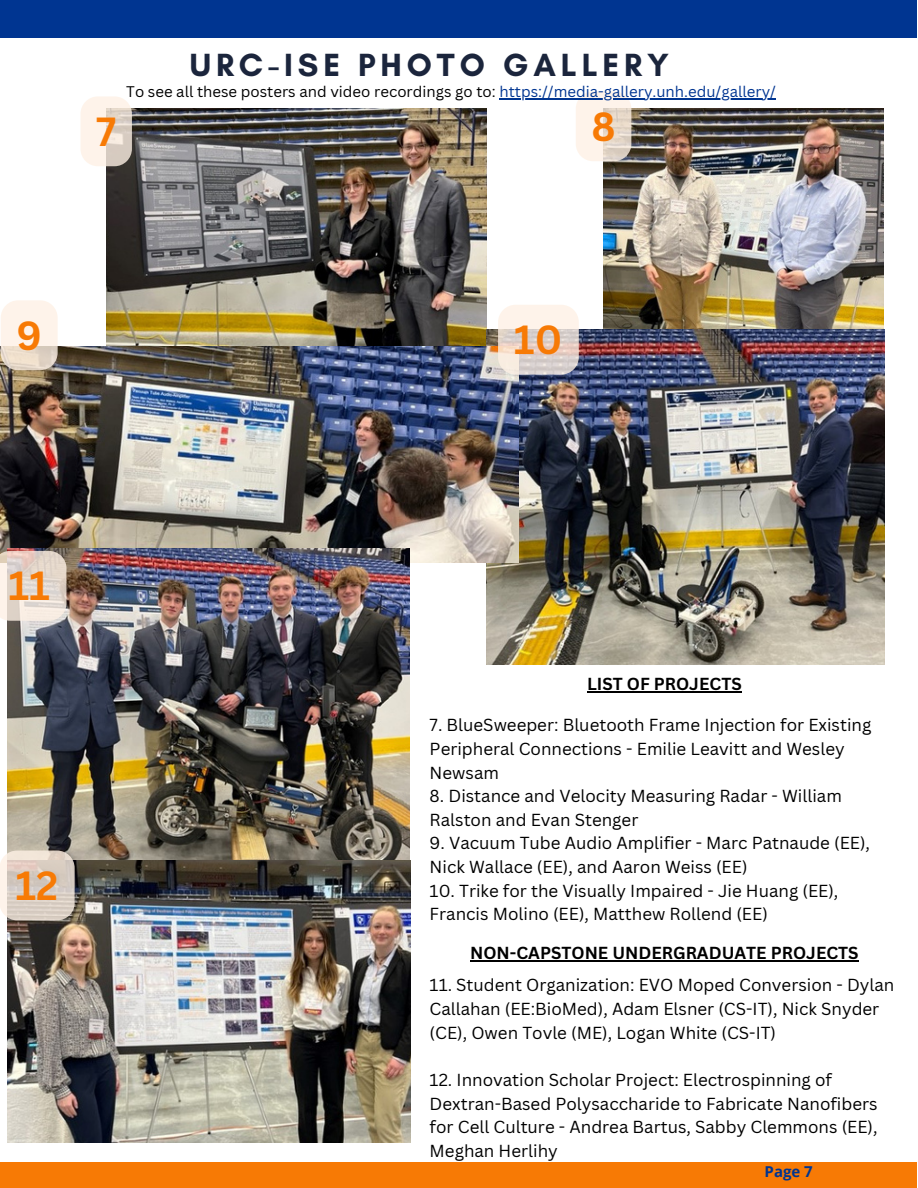
<style>
.page{position:relative;width:918px;height:1188px;background:#fff}
.page>*{position:absolute;margin:0;border:0;box-sizing:border-box;transform-origin:0 0}
.t1{font:700 39.6px "Canva Sans";color:#f77a05}
.t2{font:700 32.7px "Glacial Indifference";letter-spacing:.15em;color:#1b253c}
.t3{font:16.95px/23.7px "Canva Sans";color:#000}
.t4{font:700 16.95px "Canva Sans";color:#000}
.t5{font:15px "Canva Sans";color:#000}
.t6{font:700 15px "Open Sans";color:#003591}
.s1{color:#003591}
</style>
<div class="page">
<div style="left:0;top:0;width:917px;height:37px;background:#003591"></div>
<div style="left:0;top:1162px;width:917px;height:26px;background:#f77a05"></div>
<img style="left:106px;top:108px;width:381px;height:239px">
<img style="left:604px;top:108px;width:279px;height:221px">
<img style="left:487px;top:329px;width:397px;height:335px">
<img style="left:0;top:347px;width:519px;height:216px">
<img style="left:8px;top:549px;width:401px;height:311px">
<img style="left:8px;top:860px;width:403px;height:283px">
<hr style="left:587px;top:691px;width:155px;height:2px;background:#000">
<hr style="left:470px;top:960px;width:389px;height:2px;background:#000">
<svg style="left:80px;top:96px;width:52px;height:70px;background:#ede3da"></svg>
<svg style="left:576px;top:91px;width:55px;height:70px;background:#eee4db"></svg>
<svg style="left:1px;top:300px;width:57px;height:70px;background:#f2e6dc"></svg>
<svg style="left:498px;top:305px;width:81px;height:70px;background:#e8dcd5"></svg>
<svg style="left:0;top:551px;width:67px;height:70px;background:#e3d7ce"></svg>
<svg style="left:0;top:851px;width:75px;height:69px;background:#dacfc5"></svg>
<hr style="left:499px;top:98px;width:277px;height:1px;background:#003591">
<h2 class="t2" style="left:190px;top:45px;width:481px">URC-ISE PHOTO GALLERY</h2>
<p class="t5" style="left:126px;top:81px;width:651px">To see all these posters and video recordings go to: <span class="s1">https://media-gallery.unh.edu/gallery/</span></p>
<h1 class="t1" style="left:96px;top:104px;width:22px">7</h1>
<h1 class="t1" style="left:592px;top:99px;width:26px">8</h1>
<h1 class="t1" style="left:17px;top:308px;width:27px">9</h1>
<h1 class="t1" style="left:514px;top:312px;width:50px">10</h1>
<h1 class="t1" style="left:8px;top:558px;width:43px">11</h1>
<h1 class="t1" style="left:15px;top:858px;width:44px">12</h1>
<p class="t4" style="left:587px;top:672px;width:156px">LIST OF PROJECTS</p>
<p class="t3" style="left:430px;top:713px;width:443px">7. BlueSweeper: Bluetooth Frame Injection for Existing<br>Peripheral Connections - Emilie Leavitt and Wesley<br>Newsam</p>
<p class="t3" style="left:430px;top:784px;width:414px">8. Distance and Velocity Measuring Radar - William<br>Ralston and Evan Stenger</p>
<p class="t3" style="left:430px;top:831px;width:442px">9. Vacuum Tube Audio Amplifier - Marc Patnaude (EE),<br>Nick Wallace (EE), and Aaron Weiss (EE)</p>
<p class="t3" style="left:430px;top:878px;width:410px">10. Trike for the Visually Impaired - Jie Huang (EE),<br>Francis Molino (EE), Matthew Rollend (EE)</p>
<p class="t4" style="left:470px;top:941px;width:390px">NON-CAPSTONE UNDERGRADUATE PROJECTS</p>
<p class="t3" style="left:430px;top:973px;width:466px">11. Student Organization: EVO Moped Conversion - Dylan<br>Callahan (EE:BioMed), Adam Elsner (CS-IT), Nick Snyder (CE), Owen Tovle (ME), Logan White (CS-IT)</p>
<p class="t3" style="left:430px;top:1068px;width:449px">12. Innovation Scholar Project: Electrospinning of Dextran-Based Polysaccharide to Fabricate Nanofibers for Cell Culture - Andrea Bartus, Sabby Clemmons (EE), Meghan Herlihy</p>
<p class="t6" style="left:765px;top:1161px;width:50px">Page 7</p>
</div>
